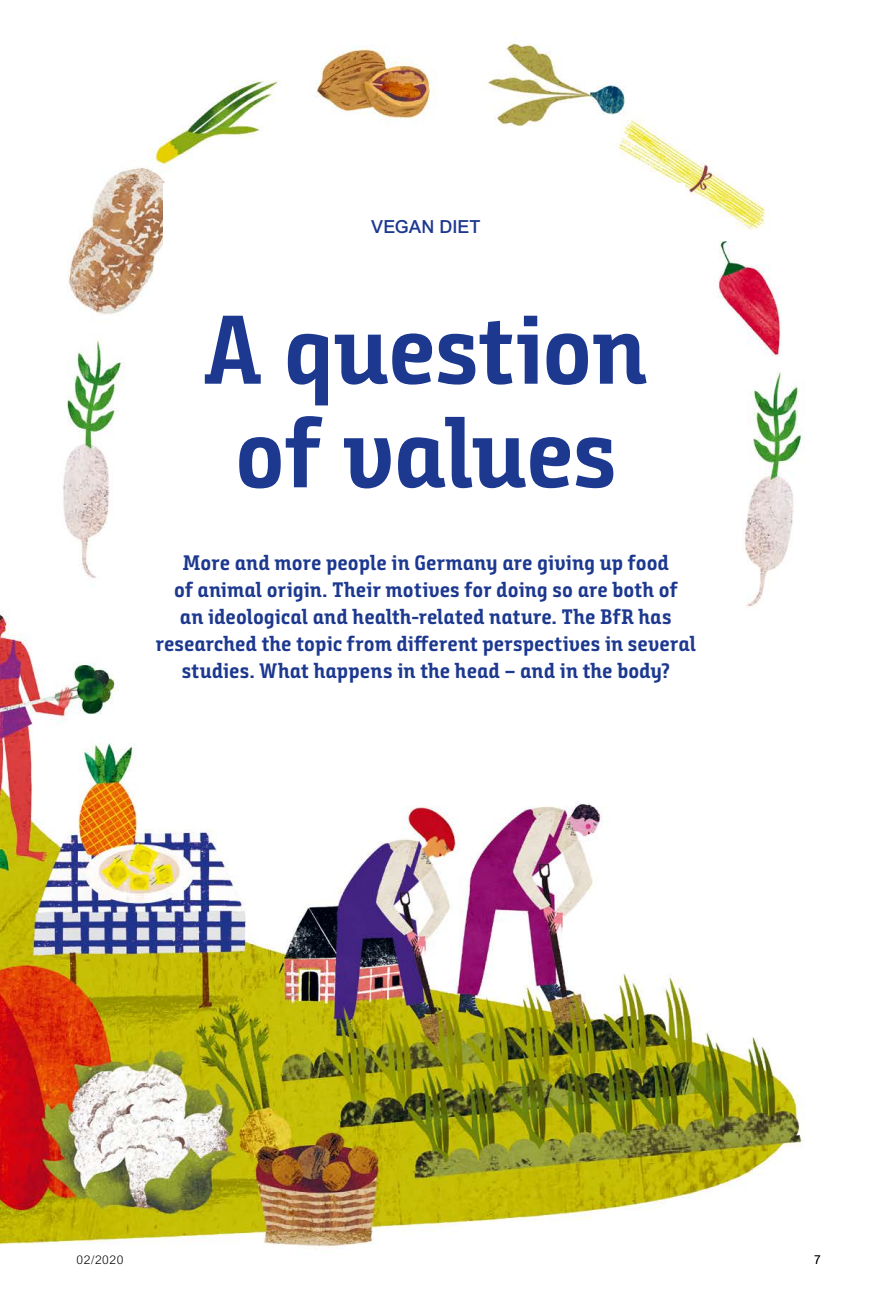
<style>
.page{position:relative;width:872px;height:1306px;background:#fff}
.page>*{position:absolute;margin:0;border:0;box-sizing:border-box;transform-origin:0 0}
.t1{font:97.5px/103.5px "Bunday Slab Bold Up";letter-spacing:-.01em;color:#1c388f;text-align:center}
.t2{font:21px/27px "Bunday Slab Bold Up";letter-spacing:.005em;color:#1c388f;text-align:center}
.t3{font:500 18px "Arial";color:#1c388f}
.t4{font:300 12px "Arial";letter-spacing:.05em;color:#000}
</style>
<div class="page">
<img style="left:0;top:34px;width:805px;height:1215px">
<div style="left:163px;top:183px;width:522px;height:567px;background:#fff"></div>
<h2 class="t3" style="left:371px;top:216px;width:111px">VEGAN DIET</h2>
<h2 class="t1" style="left:204px;top:298px;width:445px">A question of values</h2>
<p class="t2" style="left:156px;top:549px;width:542px">More and more people in Germany are giving up food<br>of animal origin. Their motives for doing so are both of<br>an ideological and health-related nature. The BfR has researched the topic from different perspectives in several studies. What happens in the head – and in the body?</p>
<p class="t4" style="left:77px;top:1252px;width:48px">02/2020</p>
<p class="t4" style="left:814px;top:1252px;width:8px">7</p>
</div>
